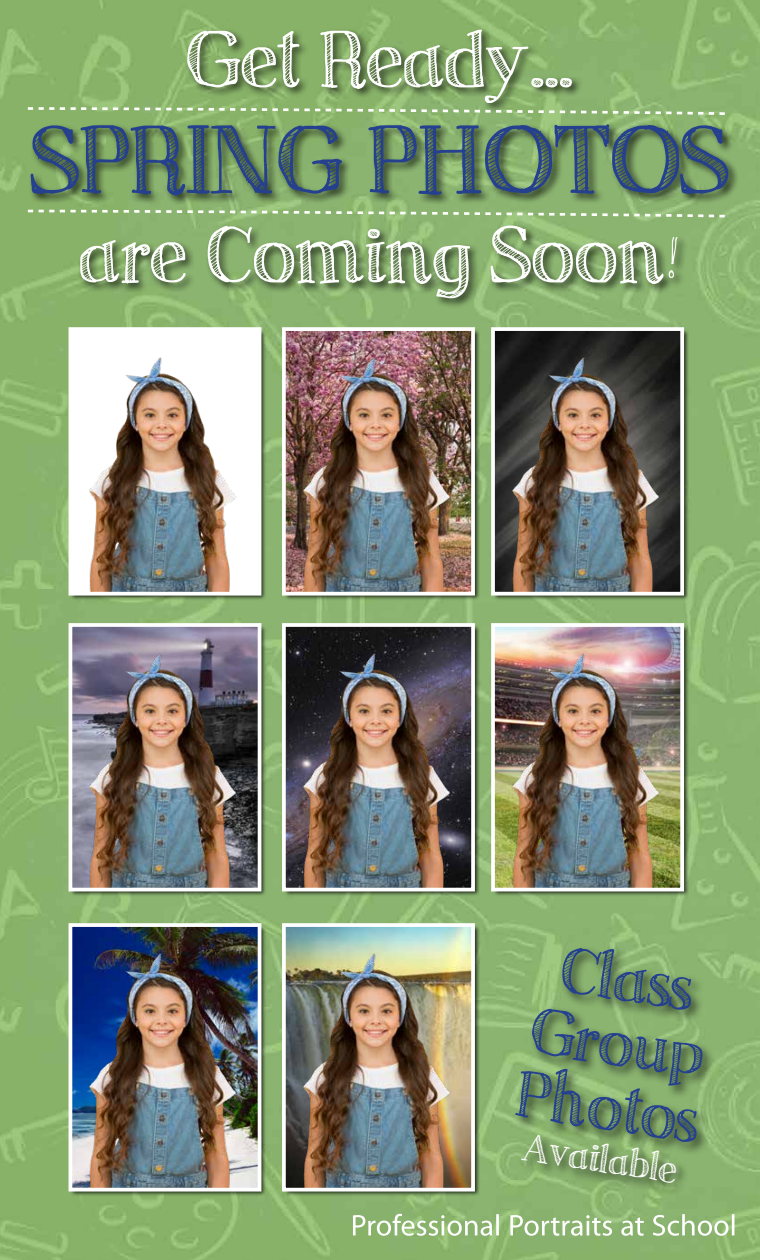
<style>
.page{position:relative;width:760px;height:1260px;background:#fff}
.page>*{position:absolute;margin:0;border:0;box-sizing:border-box;transform-origin:0 0}
.t1{font:97.5px "Sketch Serif";color:#25408f}
.t2{font:81.25px "Sketch Serif";color:#fff}
.t3{font:66.5px/64.9px "Sketch Serif";color:#25408f;text-align:center}
.t4{font:39.25px "Sketch Serif";color:#fff}
</style>
<div class="page">
<img style="left:0;top:0;width:759px;height:1260px">
<svg style="left:353px;top:1214px;width:381px;height:22px"></svg>
<div style="left:28px;top:27px;width:711px;height:282px;background:#000;opacity:.75"></div>
<div style="left:512px;top:945px;width:203px;height:251px;background:#000;opacity:.75"></div>
<svg style="left:28px;top:107px;width:696px;height:8px;background:#9fc186"></svg>
<svg style="left:28px;top:210px;width:696px;height:8px;background:#9fc288"></svg>
<div style="left:70px;top:329px;width:196px;height:272px;background:#000;opacity:.75"></div>
<img style="left:73px;top:332px;width:183px;height:19px">
<div style="left:70px;top:624px;width:196px;height:273px;background:#000;opacity:.75"></div>
<img style="left:73px;top:628px;width:183px;height:19px">
<div style="left:70px;top:924px;width:196px;height:273px;background:#000;opacity:.75"></div>
<img style="left:73px;top:928px;width:183px;height:19px">
<div style="left:283px;top:329px;width:197px;height:272px;background:#000;opacity:.75"></div>
<img style="left:287px;top:332px;width:183px;height:19px">
<div style="left:283px;top:624px;width:197px;height:273px;background:#000;opacity:.75"></div>
<img style="left:287px;top:628px;width:183px;height:19px">
<div style="left:283px;top:924px;width:197px;height:273px;background:#000;opacity:.75"></div>
<img style="left:287px;top:928px;width:183px;height:19px">
<div style="left:492px;top:329px;width:197px;height:272px;background:#000;opacity:.75"></div>
<img style="left:496px;top:332px;width:182px;height:19px">
<div style="left:492px;top:624px;width:197px;height:273px;background:#000;opacity:.75"></div>
<img style="left:496px;top:628px;width:182px;height:19px">
<img style="left:73px;top:351px;width:183px;height:240px">
<div style="left:68px;top:327px;width:193px;height:269px;border:4px solid #fff"></div>
<img style="left:73px;top:647px;width:183px;height:239px">
<div style="left:68px;top:623px;width:193px;height:268px;border:4px solid #fff"></div>
<img style="left:73px;top:947px;width:183px;height:240px">
<div style="left:68px;top:923px;width:193px;height:269px;border:4px solid #fff"></div>
<img style="left:287px;top:351px;width:183px;height:240px">
<div style="left:282px;top:327px;width:193px;height:269px;border:4px solid #fff"></div>
<img style="left:287px;top:647px;width:183px;height:239px">
<div style="left:282px;top:623px;width:193px;height:268px;border:4px solid #fff"></div>
<img style="left:287px;top:947px;width:183px;height:240px">
<div style="left:282px;top:923px;width:193px;height:269px;border:4px solid #fff"></div>
<img style="left:496px;top:351px;width:182px;height:240px">
<div style="left:491px;top:327px;width:192px;height:269px;border:4px solid #fff"></div>
<img style="left:496px;top:647px;width:182px;height:239px">
<div style="left:491px;top:623px;width:192px;height:268px;border:4px solid #fff"></div>
<p class="t2" style="left:186px;top:17px;width:388px">Get Ready...</p>
<p class="t1" style="left:31px;top:109px;width:700px">SPRING PHOTOS</p>
<p class="t2" style="left:79px;top:212px;width:604px">are Coming Soon!</p>
<p class="t3" style="left:542px;top:933px;width:185px;rotate:9deg">Class<br>Group<br>Photos</p>
<p class="t4" style="left:526px;top:1126px;width:157px;rotate:9deg">Available</p>
</div>
